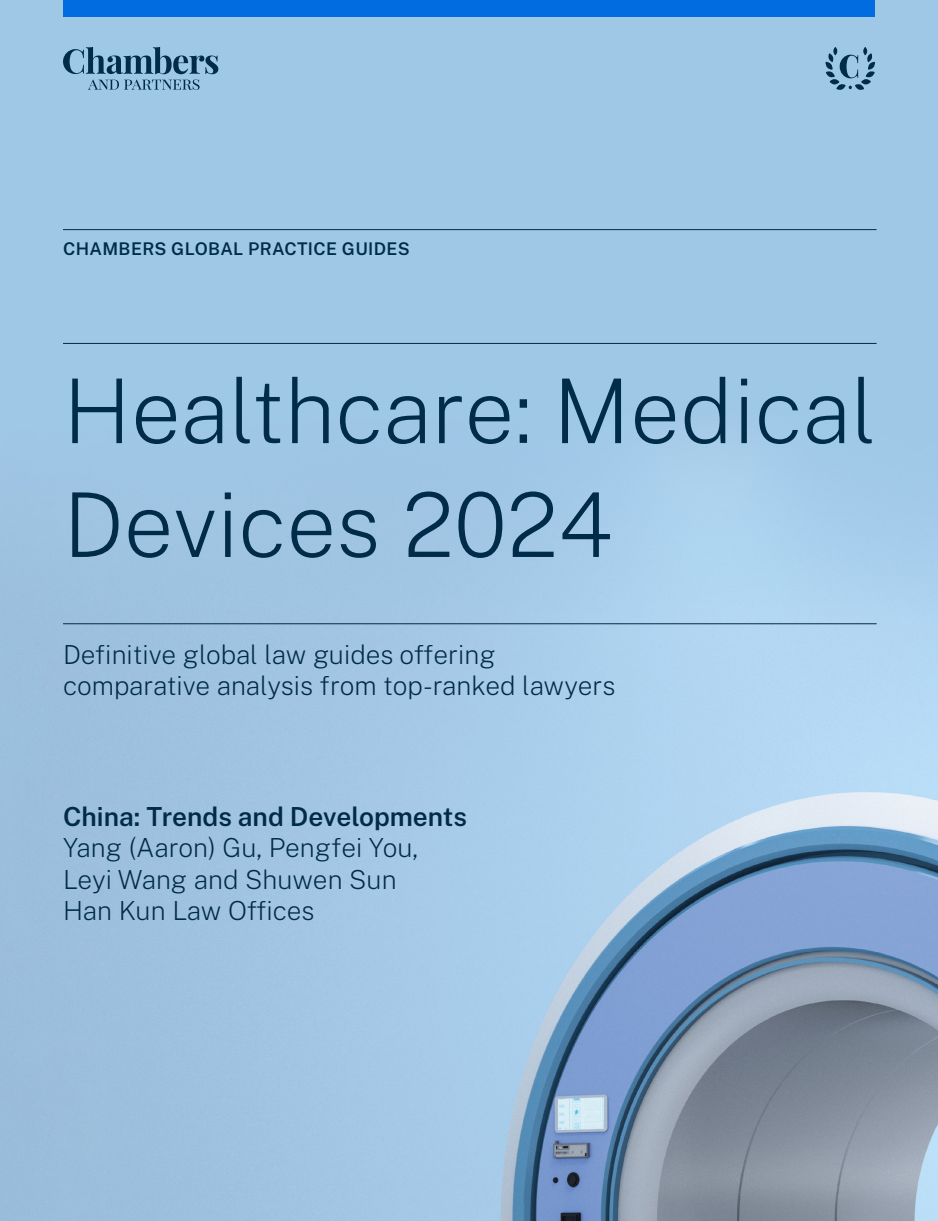
<style>
.page{position:relative;width:938px;height:1221px;background:#fff}
.page>*{position:absolute;margin:0;border:0;box-sizing:border-box;transform-origin:0 0}
._01_Large_Heading{font:200 89.25px/113.8px "Public Sans";color:#002b49}
._02_Subheading_w_o_rule{font:200 26.25px/31.5px "Public Sans";color:#002b49}
._02_Subheading{font:200 26.25px/31.5px "Public Sans";color:#002b49}
._00_Small_Header{font:600 17.5px "Public Sans";letter-spacing:.02em;color:#002b49}
.s1{font-weight:600}
</style>
<div class="page">
<img style="left:0;top:0;width:938px;height:1220px">
<div style="left:63px;top:0;width:812px;height:17px;background:#006ce0"></div>
<svg style="left:825px;top:47px;width:50px;height:43px;background:#759fbd"></svg>
<svg style="left:63px;top:47px;width:155px;height:43px;background:#749dbb"></svg>
<hr style="left:63px;top:229px;width:813px;height:1px;background:#002b49">
<hr style="left:63px;top:343px;width:813px;height:1px;background:#002b49">
<hr style="left:63px;top:623px;width:813px;height:1px;background:#002b49">
<p class="_00_Small_Header" style="left:63px;top:235px;width:348px">CHAMBERS GLOBAL PRACTICE GUIDES</p>
<p class="_01_Large_Heading" style="left:63px;top:348px;width:815px">Healthcare: Medical<br>Devices 2024</p>
<p class="_02_Subheading" style="left:63px;top:637px;width:554px">Definitive global law guides offering comparative analysis from top-ranked lawyers</p>
<p class="_02_Subheading_w_o_rule" style="left:63px;top:798px;width:405px"><span class="s1">China: Trends and Developments<br></span>Yang (Aaron) Gu, Pengfei You,<br>Leyi Wang and Shuwen Sun<br>Han Kun Law Offices</p>
</div>
